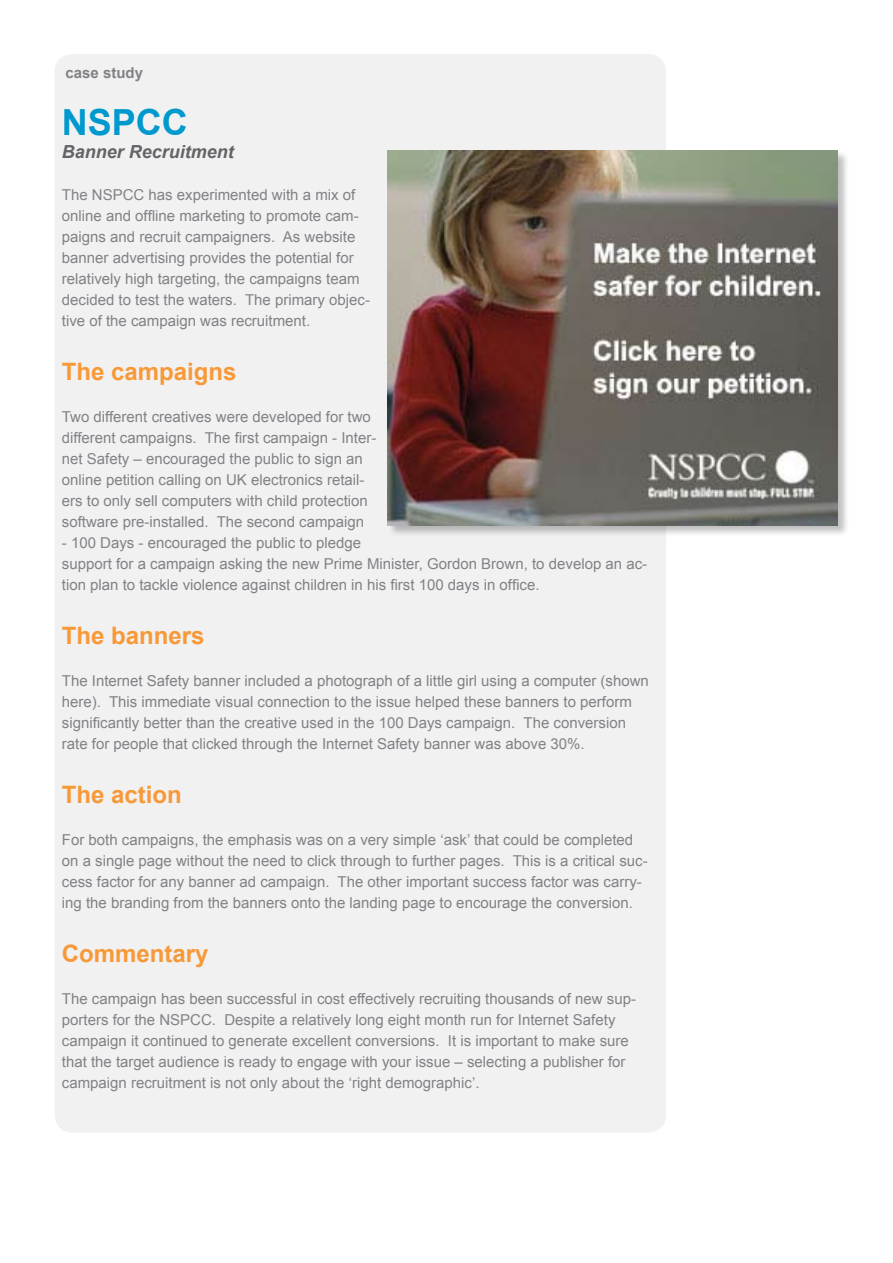
<style>
.page{position:relative;width:893px;height:1263px;background:#fff}
.page>*{position:absolute;margin:0;border:0;box-sizing:border-box;transform-origin:0 0}
.t1{font:700 36px "Arial";color:#0099ce}
.t2{font:700 24px "Arial";color:#f89938}
.t3{font:italic 700 18px "Arial";color:#636467}
.t4{font:15px/21px "Arial";color:#808285}
.t5{font:700 15px "Arial";color:#808285}
</style>
<div class="page">
<div style="left:55px;top:54px;width:611px;height:1079px;background:#f1f1f2;border-radius:18px"></div>
<div style="left:388px;top:150px;width:477px;height:409px;background:#000;opacity:.25"></div>
<img style="left:388px;top:151px;width:450px;height:375px">
<p class="t5" style="left:65px;top:64px;width:79px">case study</p>
<h1 class="t1" style="left:62px;top:103px;width:127px">NSPCC</h1>
<p class="t3" style="left:62px;top:142px;width:174px">Banner Recruitment</p>
<p class="t4" style="left:62px;top:184px;width:310px">The NSPCC has experimented with a mix of online and offline marketing to promote cam&shy;paigns and recruit campaigners. As website banner advertising provides the potential for relatively high targeting, the campaigns team decided to test the waters. The primary objec&shy;tive of the campaign was recruitment.</p>
<h2 class="t2" style="left:62px;top:358px;width:176px">The campaigns</h2>
<p class="t4" style="left:62px;top:406px;width:316px">Two different creatives were developed for two different campaigns. The first campaign - Inter&shy;net Safety – encouraged the public to sign an online petition calling on UK electronics retail&shy;ers to only sell computers with child protection software pre-installed. The second campaign</p>
<p class="t4" style="left:62px;top:532px;width:587px">- 100 Days - encouraged the public to pledge<br>support for a campaign asking the new Prime Minister, Gordon Brown, to develop an ac&shy;tion plan to tackle violence against children in his first 100 days in office.</p>
<h2 class="t2" style="left:62px;top:622px;width:144px">The banners</h2>
<p class="t4" style="left:62px;top:670px;width:588px">The Internet Safety banner included a photograph of a little girl using a computer (shown here). This immediate visual connection to the issue helped these banners to perform significantly better than the creative used in the 100 Days campaign. The conversion rate for people that clicked through the Internet Safety banner was above 30%.</p>
<h2 class="t2" style="left:62px;top:781px;width:122px">The action</h2>
<p class="t4" style="left:62px;top:829px;width:587px">For both campaigns, the emphasis was on a very simple ‘ask’ that could be completed on a single page without the need to click through to further pages. This is a critical suc&shy;cess factor for any banner ad campaign. The other important success factor was carry&shy;ing the branding from the banners onto the landing page to encourage the conversion.</p>
<h2 class="t2" style="left:62px;top:940px;width:148px">Commentary</h2>
<p class="t4" style="left:62px;top:988px;width:576px">The campaign has been successful in cost effectively recruiting thousands of new sup&shy;porters for the NSPCC. Despite a relatively long eight month run for Internet Safety campaign it continued to generate excellent conversions. It is important to make sure that the target audience is ready to engage with your issue – selecting a publisher for campaign recruitment is not only about the ‘right demographic’.</p>
</div>
